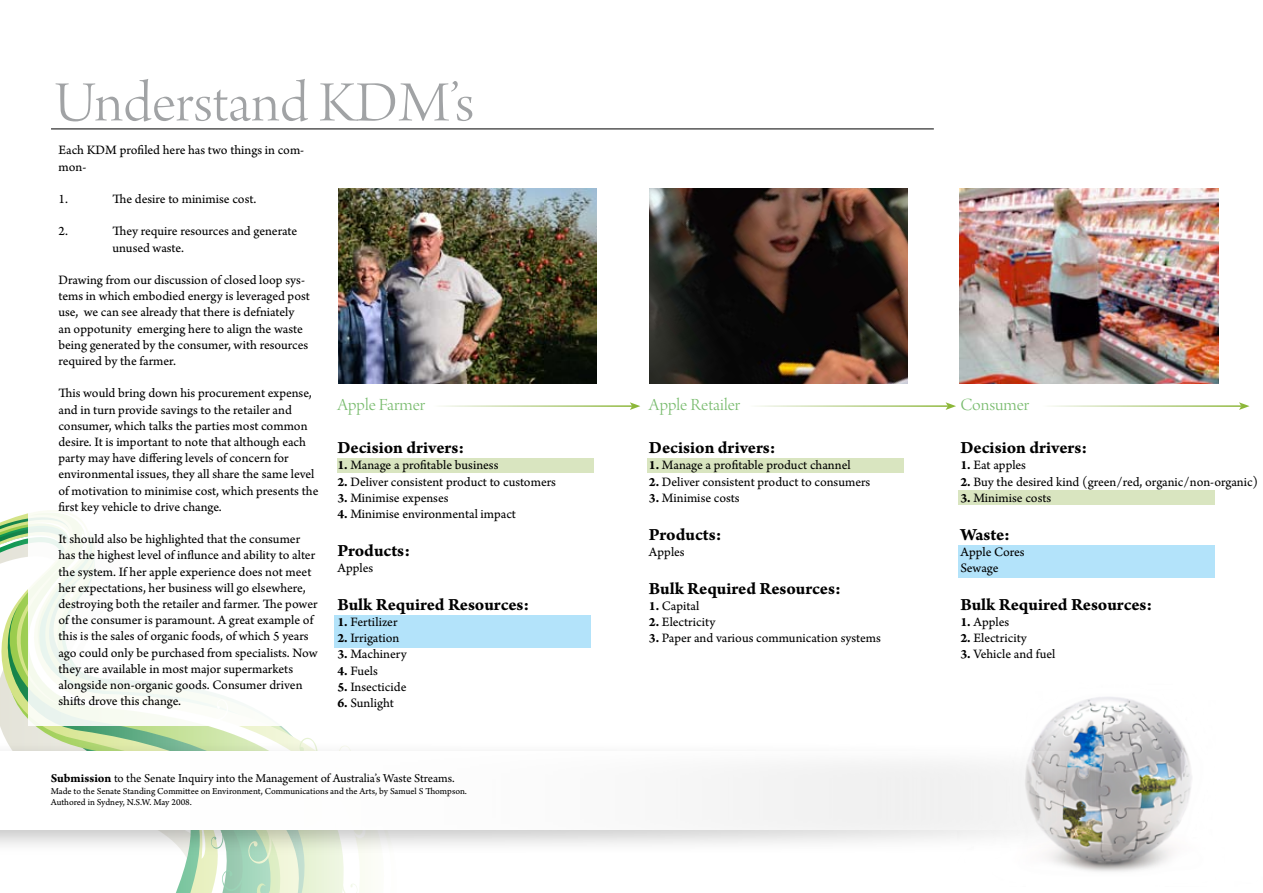
<style>
.page{position:relative;width:1263px;height:893px;background:#fff}
.page>*{position:absolute;margin:0;border:0;box-sizing:border-box;transform-origin:0 0}
.t1{font:60px "Arno Pro Light Display";color:#a1a3a5;scale:1.05 1}
.t2{font:18px "Arno Pro Bold Sm Text";color:#000}
.t3{font:18px "Arno Pro Light Display";color:#78bb6d;scale:1.05 1}
.t4{font:13.5px/16.2px "Arno Pro Sm Text";color:#000}
.t5{font:12.75px "Arno Pro";letter-spacing:-.005em;color:#000}
.t6{font:9.6px/11.4px "Arno Pro Sm Text";color:#000}
.s1{font-family:"Arno Pro Bold Sm Text"}
</style>
<div class="page">
<svg style="left:0;top:709px;width:339px;height:184px"></svg>
<svg style="left:0;top:513px;width:28px;height:196px"></svg>
<svg style="left:291px;top:737px;width:29px;height:3px"></svg>
<svg style="left:341px;top:865px;width:27px;height:28px"></svg>
<svg style="left:67px;top:865px;width:207px;height:28px"></svg>
<div style="left:28px;top:102px;width:1197px;height:624px;background:#fff"></div>
<img style="left:1037px;top:697px;width:155px;height:175px">
<div style="left:0;top:740px;width:1122px;height:125px;background:#000;opacity:.23"></div>
<div style="left:0;top:751px;width:1095px;height:78px;background:#fff"></div>
<hr style="left:51px;top:129px;width:883px;height:1px;background:#000">
<div style="left:337px;top:458px;width:257px;height:15px;background:#d9e5c0"></div>
<div style="left:647px;top:458px;width:257px;height:14px;background:#d9e5c0"></div>
<div style="left:957px;top:491px;width:257px;height:14px;background:#d9e5c0"></div>
<img style="left:338px;top:188px;width:258px;height:195px">
<img style="left:649px;top:188px;width:259px;height:195px">
<div style="left:334px;top:615px;width:257px;height:33px;background:#b3e3fa"></div>
<img style="left:960px;top:188px;width:258px;height:195px">
<div style="left:958px;top:545px;width:256px;height:33px;background:#b3e3fa"></div>
<svg style="left:630px;top:402px;width:10px;height:8px"></svg>
<svg style="left:945px;top:402px;width:11px;height:8px"></svg>
<svg style="left:1239px;top:402px;width:10px;height:8px"></svg>
<h1 class="t1" style="left:54px;top:70px;width:402px">Understand KDM’s</h1>
<p class="t4" style="left:58px;top:143px;width:247px">Each KDM profiled here has two things in com&shy;mon-</p>
<p class="t4" style="left:58px;top:191px;width:11px">1.</p>
<p class="t4" style="left:112px;top:191px;width:145px">The desire to minimise cost.</p>
<p class="t4" style="left:58px;top:224px;width:11px">2.</p>
<p class="t4" style="left:112px;top:224px;width:186px">They require resources and generate unused waste.</p>
<p class="t4" style="left:58px;top:272px;width:253px">Drawing from our discussion of closed loop sys&shy;tems in which embodied energy is leveraged post use, we can see already that there is defniately an oppotunity emerging here to align the waste being generated by the consumer, with resources required by the farmer.</p>
<p class="t4" style="left:58px;top:386px;width:261px">This would bring down his procurement expense, and in turn provide savings to the retailer and consumer, which talks the parties most common desire. It is important to note that although each party may have differing levels of concern for environmental issues, they all share the same level of motivation to minimise cost, which presents the first key vehicle to drive change.</p>
<p class="t4" style="left:58px;top:532px;width:261px">It should also be highlighted that the consumer has the highest level of influnce and ability to alter the system. If her apple experience does not meet her expectations, her business will go elsewhere, destroying both the retailer and farmer. The power of the consumer is paramount. A great example of this is the sales of organic foods, of which 5 years ago could only be purchased from specialists. Now they are available in most major supermarkets alongside non-organic goods. Consumer driven shifts drove this change.</p>
<h2 class="t3" style="left:337px;top:395px;width:85px">Apple Farmer</h2>
<h2 class="t2" style="left:337px;top:437px;width:128px">Decision drivers:</h2>
<p class="t4" style="left:337px;top:458px;width:163px"><span class="s1">1.</span> Manage a profitable business</p>
<p class="t4" style="left:337px;top:474px;width:220px"><span class="s1">2.</span> Deliver consistent product to customers</p>
<p class="t4" style="left:337px;top:490px;width:113px"><span class="s1">3.</span> Minimise expenses</p>
<p class="t4" style="left:337px;top:506px;width:180px"><span class="s1">4.</span> Minimise environmental impact</p>
<h2 class="t2" style="left:337px;top:540px;width:74px">Products:</h2>
<p class="t4" style="left:337px;top:560px;width:37px">Apples</p>
<h2 class="t2" style="left:337px;top:594px;width:194px">Bulk Required Resources:</h2>
<p class="t4" style="left:337px;top:614px;width:62px"><span class="s1">1.</span> Fertilizer</p>
<p class="t4" style="left:337px;top:631px;width:64px"><span class="s1">2.</span> Irrigation</p>
<p class="t4" style="left:337px;top:647px;width:71px"><span class="s1">3.</span> Machinery</p>
<p class="t4" style="left:337px;top:663px;width:42px"><span class="s1">4.</span> Fuels</p>
<p class="t4" style="left:337px;top:679px;width:71px"><span class="s1">5.</span> Insecticide</p>
<p class="t4" style="left:337px;top:695px;width:58px"><span class="s1">6.</span> Sunlight</p>
<p class="t5" style="left:51px;top:771px;width:405px"><span class="s1">Submission</span> to the Senate Inquiry into the Management of Australia’s Waste Streams.</p>
<p class="t6" style="left:51px;top:786px;width:418px">Made to the Senate Standing Committee on Environment, Communications and the Arts, by Samuel S Thompson.<br>Authored in Sydney, N.S.W. May 2008.</p>
<h2 class="t3" style="left:649px;top:395px;width:89px">Apple Retailer</h2>
<h2 class="t2" style="left:649px;top:437px;width:128px">Decision drivers:</h2>
<p class="t4" style="left:649px;top:458px;width:203px"><span class="s1">1.</span> Manage a profitable product channel</p>
<p class="t4" style="left:649px;top:474px;width:223px"><span class="s1">2.</span> Deliver consistent product to consumers</p>
<p class="t4" style="left:649px;top:490px;width:92px"><span class="s1">3.</span> Minimise costs</p>
<h2 class="t2" style="left:649px;top:524px;width:74px">Products:</h2>
<p class="t4" style="left:649px;top:544px;width:37px">Apples</p>
<h2 class="t2" style="left:649px;top:578px;width:194px">Bulk Required Resources:</h2>
<p class="t4" style="left:649px;top:598px;width:52px"><span class="s1">1.</span> Capital</p>
<p class="t4" style="left:649px;top:614px;width:68px"><span class="s1">2.</span> Electricity</p>
<p class="t4" style="left:649px;top:631px;width:233px"><span class="s1">3.</span> Paper and various communication systems</p>
<h2 class="t3" style="left:960px;top:395px;width:67px">Consumer</h2>
<h2 class="t2" style="left:960px;top:437px;width:128px">Decision drivers:</h2>
<p class="t4" style="left:960px;top:458px;width:67px"><span class="s1">1.</span> Eat apples</p>
<p class="t4" style="left:960px;top:474px;width:299px"><span class="s1">2.</span> Buy the desired kind (green/red, organic/non-organic)</p>
<p class="t4" style="left:960px;top:490px;width:92px"><span class="s1">3.</span> Minimise costs</p>
<h2 class="t2" style="left:960px;top:524px;width:51px">Waste:</h2>
<p class="t4" style="left:960px;top:544px;width:66px">Apple Cores<br>Sewage</p>
<h2 class="t2" style="left:960px;top:594px;width:194px">Bulk Required Resources:</h2>
<p class="t4" style="left:960px;top:614px;width:50px"><span class="s1">1.</span> Apples</p>
<p class="t4" style="left:960px;top:631px;width:68px"><span class="s1">2.</span> Electricity</p>
<p class="t4" style="left:960px;top:647px;width:97px"><span class="s1">3.</span> Vehicle and fuel</p>
</div>
